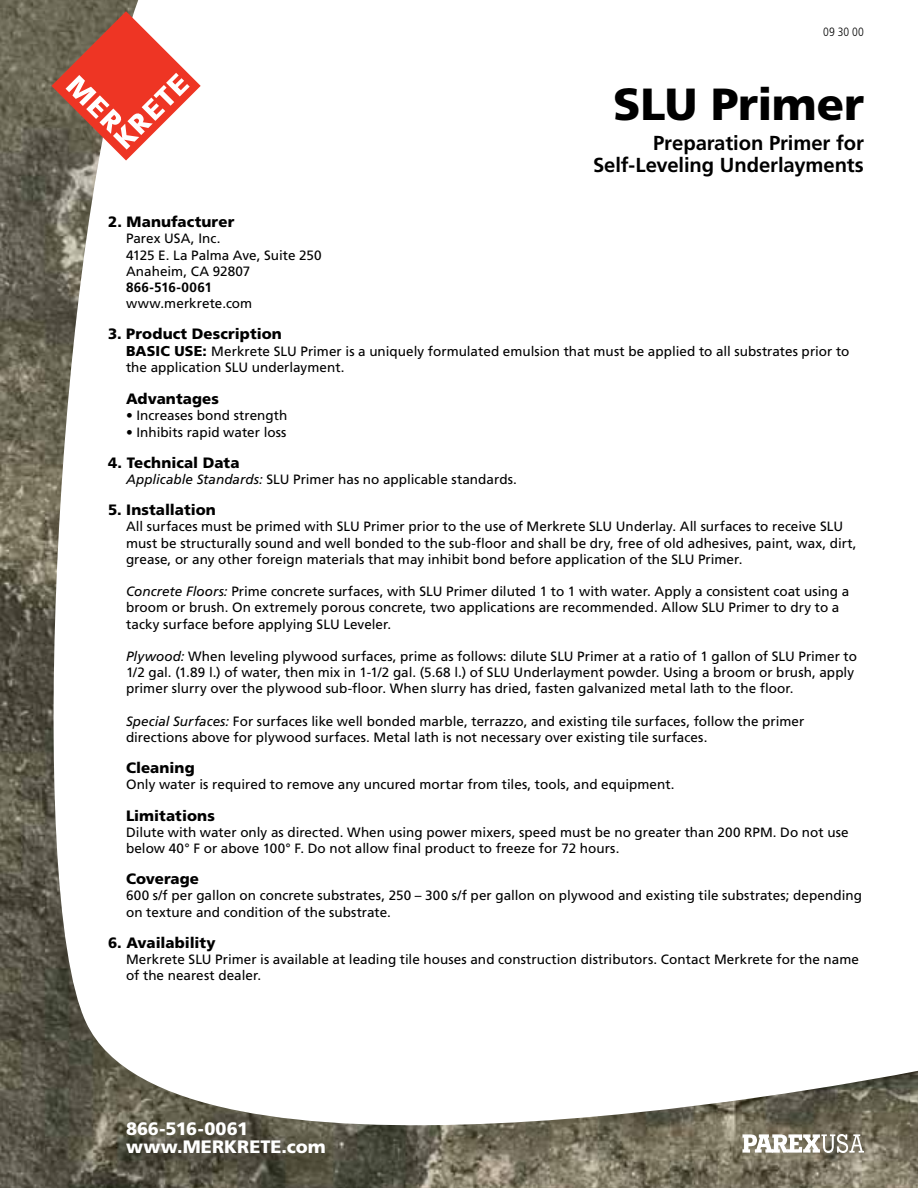
<style>
.page{position:relative;width:918px;height:1188px;background:#fff}
.page>*{position:absolute;margin:0;border:0;box-sizing:border-box;transform-origin:0 0}
.t1{font:900 45px "Frutiger LT Std";letter-spacing:-.01em;color:#000}
.t2{font:700 20.25px/22.5px "Frutiger LT Std";letter-spacing:-.005em;color:#000;text-align:right}
.t3{font:900 18px/18px "Frutiger LT Std";color:#fff}
.t4{font:900 15px "Frutiger LT Std";letter-spacing:.005em;color:#000}
.t5{font:13.5px/16.2px "Frutiger LT Std";color:#000}
.t6{font:700 13.5px "Frutiger LT Std";letter-spacing:.015em;color:#000}
.t7{font:300 condensed 12px "Frutiger LT Std";color:#000}
.s1{font-weight:900;font-size:14.25px}
.s2{font-style:italic}
</style>
<div class="page">
<img style="left:0;top:0;width:918px;height:1188px">
<svg style="left:51px;top:11px;width:150px;height:150px"></svg>
<svg style="left:742px;top:1134px;width:122px;height:19px"></svg>
<p class="t7" style="left:823px;top:25px;width:42px">09 30 00</p>
<h1 class="t1" style="left:613px;top:77px;width:252px">SLU Primer</h1>
<h2 class="t2" style="left:593px;top:131px;width:272px">Preparation Primer for<br>Self-Leveling Underlayments</h2>
<p class="t4" style="left:108px;top:213px;width:128px">2. Manufacturer</p>
<p class="t5" style="left:126px;top:231px;width:197px">Parex USA, Inc.<br>4125 E. La Palma Ave, Suite 250<br>Anaheim, CA 92807</p>
<p class="t6" style="left:126px;top:279px;width:87px">866-516-0061</p>
<p class="t5" style="left:126px;top:296px;width:128px">www.merkrete.com</p>
<p class="t4" style="left:108px;top:325px;width:175px">3. Product Description</p>
<p class="t5" style="left:126px;top:343px;width:725px"><span class="s1">BASIC USE:</span> Merkrete SLU Primer is a uniquely formulated emulsion that must be applied to all substrates prior to the application SLU underlayment.</p>
<p class="t4" style="left:126px;top:390px;width:94px">Advantages</p>
<p class="t5" style="left:126px;top:408px;width:163px">• Increases bond strength</p>
<p class="t5" style="left:126px;top:424px;width:162px">• Inhibits rapid water loss</p>
<p class="t4" style="left:108px;top:454px;width:133px">4. Technical Data</p>
<p class="t5" style="left:126px;top:471px;width:393px"><span class="s2">Applicable Standards:</span> SLU Primer has no applicable standards.</p>
<p class="t4" style="left:108px;top:501px;width:109px">5. Installation</p>
<p class="t5" style="left:126px;top:519px;width:732px">All surfaces must be primed with SLU Primer prior to the use of Merkrete SLU Underlay. All surfaces to receive SLU must be structurally sound and well bonded to the sub-floor and shall be dry, free of old adhesives, paint, wax, dirt, grease, or any other foreign materials that may inhibit bond before application of the SLU Primer.</p>
<p class="t5" style="left:126px;top:584px;width:725px"><span class="s2">Concrete Floors:</span> Prime concrete surfaces, with SLU Primer diluted 1 to 1 with water. Apply a consistent coat using a broom or brush. On extremely porous concrete, two applications are recommended. Allow SLU Primer to dry to a tacky surface before applying SLU Leveler.</p>
<p class="t5" style="left:126px;top:648px;width:732px"><span class="s2">Plywood:</span> When leveling plywood surfaces, prime as follows: dilute SLU Primer at a ratio of 1 gallon of SLU Primer to<br>1/2 gal. (1.89 l.) of water, then mix in 1-1/2 gal. (5.68 l.) of SLU Underlayment powder. Using a broom or brush, apply primer slurry over the plywood sub-floor. When slurry has dried, fasten galvanized metal lath to the floor.</p>
<p class="t5" style="left:126px;top:713px;width:680px"><span class="s2">Special Surfaces:</span> For surfaces like well bonded marble, terrazzo, and existing tile surfaces, follow the primer directions above for plywood surfaces. Metal lath is not necessary over existing tile surfaces.</p>
<p class="t4" style="left:126px;top:759px;width:70px">Cleaning</p>
<p class="t5" style="left:126px;top:777px;width:550px">Only water is required to remove any uncured mortar from tiles, tools, and equipment.</p>
<p class="t4" style="left:126px;top:806px;width:90px">Limitations</p>
<p class="t5" style="left:126px;top:824px;width:724px">Dilute with water only as directed. When using power mixers, speed must be no greater than 200 RPM. Do not use below 40° F or above 100° F. Do not allow final product to freeze for 72 hours.</p>
<p class="t4" style="left:126px;top:870px;width:75px">Coverage</p>
<p class="t5" style="left:126px;top:888px;width:737px">600 s/f per gallon on concrete substrates, 250 – 300 s/f per gallon on plywood and existing tile substrates; depending on texture and condition of the substrate.</p>
<p class="t4" style="left:108px;top:934px;width:109px">6. Availability</p>
<p class="t5" style="left:126px;top:951px;width:734px">Merkrete SLU Primer is available at leading tile houses and construction distributors. Contact Merkrete for the name of the nearest dealer.</p>
<h3 class="t3" style="left:126px;top:1119px;width:201px">866-516-0061 www.MERKRETE.com</h3>
</div>
